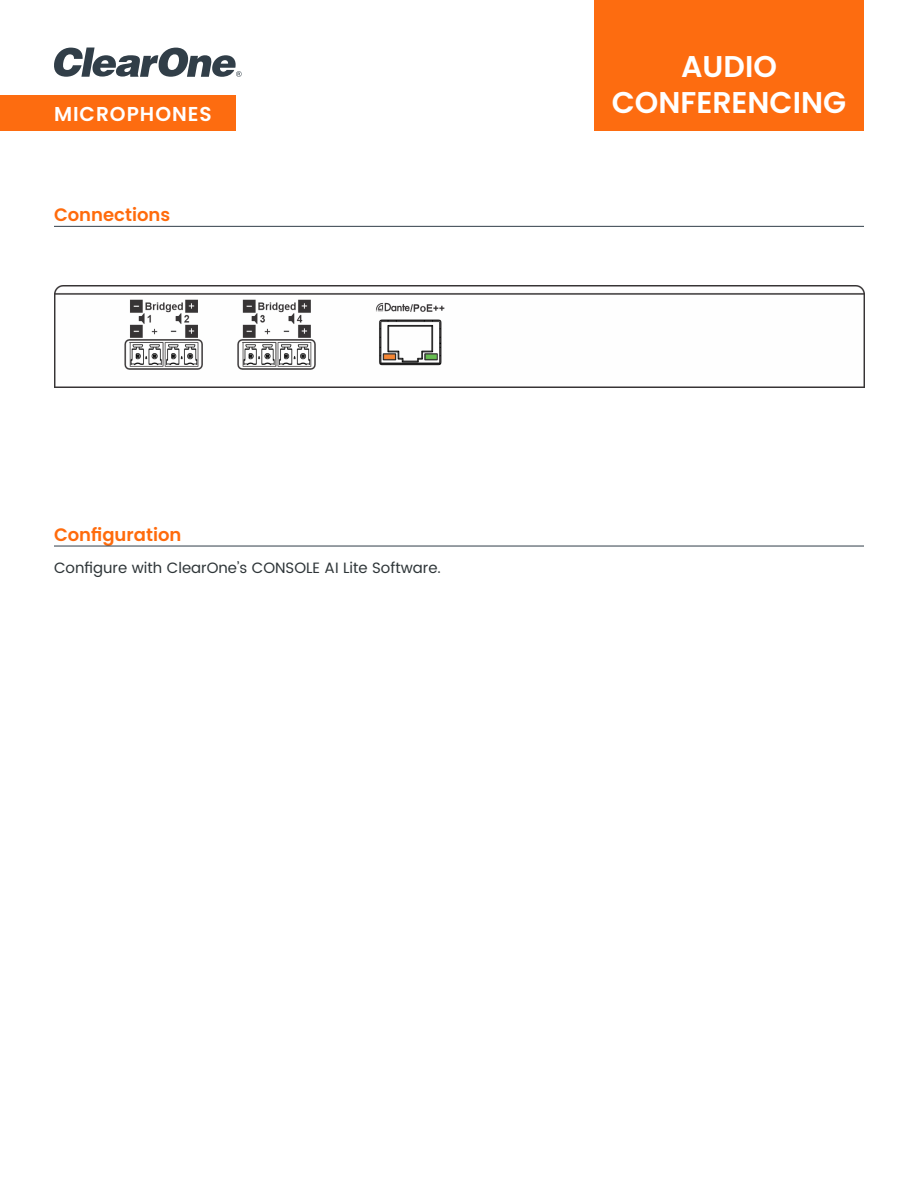
<style>
.page{position:relative;width:918px;height:1188px;background:#fff}
.page>*{position:absolute;margin:0;border:0;box-sizing:border-box;transform-origin:0 0}
.t1{font:600 30px/36px "Poppins";color:#fff;text-align:center}
.t2{font:600 20.1px "Poppins";letter-spacing:.05em;color:#fff}
.t3{font:600 18px "Poppins";color:#ff6b0c}
.t4{font:15px "Poppins";color:#2e3538}
</style>
<div class="page">
<div style="left:0;top:95px;width:235px;height:35px;background:#fd6c10"></div>
<svg style="left:54px;top:48px;width:188px;height:29px"></svg>
<div style="left:594px;top:0;width:270px;height:130px;background:#fd6c10"></div>
<hr style="left:54px;top:546px;width:810px;height:1px;background:#313e48">
<hr style="left:54px;top:226px;width:810px;height:1px;background:#313e48">
<img style="left:54px;top:285px;width:811px;height:103px">
<p class="t2" style="left:54px;top:103px;width:159px">MICROPHONES</p>
<p class="t3" style="left:54px;top:205px;width:118px">Connections</p>
<p class="t3" style="left:54px;top:524px;width:129px">Configuration</p>
<p class="t4" style="left:54px;top:557px;width:388px">Configure with ClearOne’s CONSOLE AI Lite Software.</p>
<p class="t1" style="left:612px;top:49px;width:236px">AUDIO<br>CONFERENCING</p>
</div>
